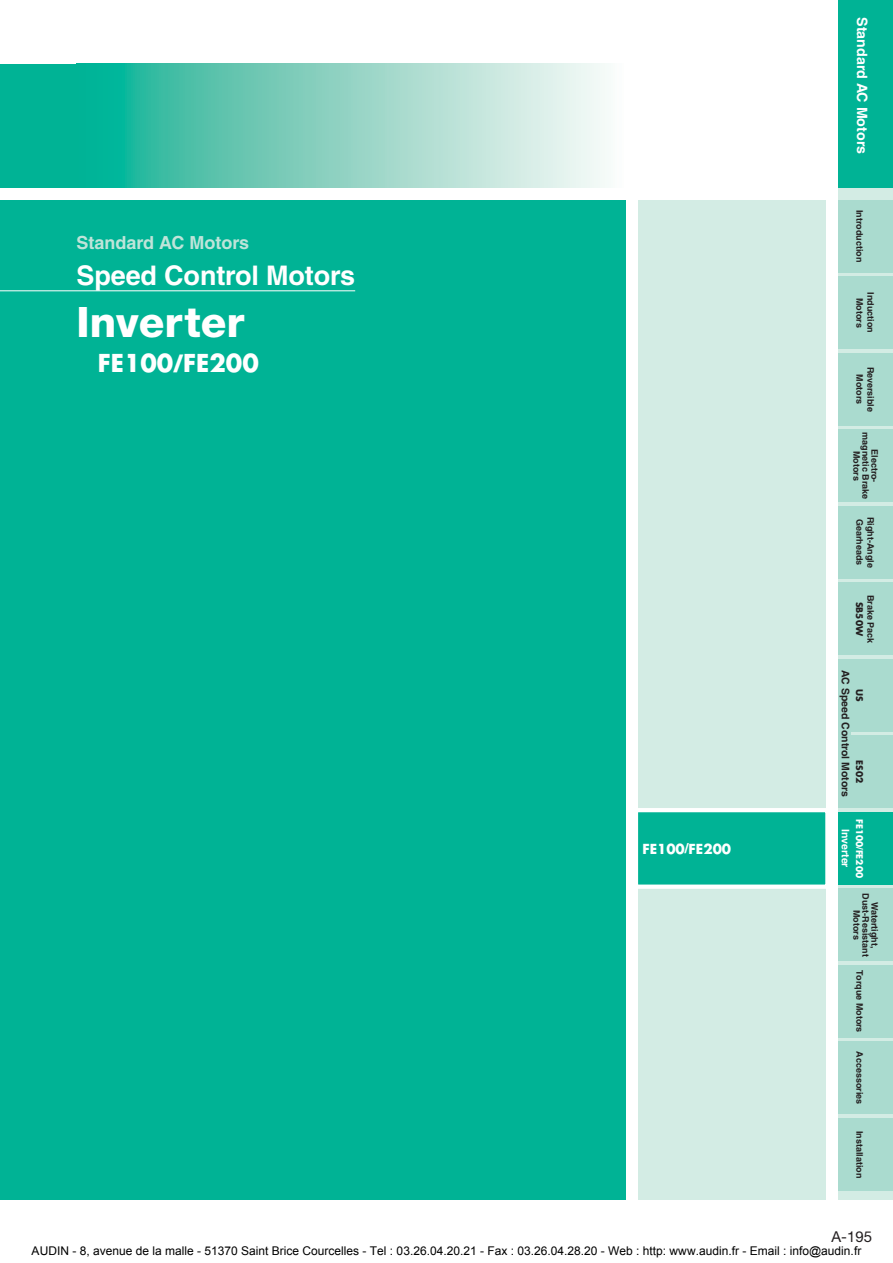
<style>
.page{position:relative;width:893px;height:1263px;background:#fff}
.page>*{position:absolute;margin:0;border:0;box-sizing:border-box;transform-origin:0 0}
.t1{font:800 42px "Helvetica Neue";color:#fff}
.t2{font:700 27px "Helvetica";letter-spacing:-.005em;color:#fff}
.t3{font:700 24px "Futura";color:#fff}
.t4{font:700 18px "Helvetica";color:#bfe4d9}
.t5{font:15px "Helvetica Neue";color:#231f20}
.t6{font:700 14.25px "Helvetica";color:#fff}
.t7{font:700 13.5px "Futura";color:#fff}
.t8{font:12px "Arial";color:#000}
.t9{font:700 10.5px "Helvetica";color:#231f20}
.t10{font:700 10.5px "Helvetica";color:#fff}
.t11{font:700 9px/9px "Helvetica";color:#231f20;text-align:center}
.t12{font:700 9px "Futura";color:#231f20}
.t13{font:700 9px "Futura";color:#fff}
.s1{font-family:"Helvetica Neue";font-weight:800}
.s2{font-family:"Helvetica"}
</style>
<div class="page">
<div style="left:838px;top:0;width:54px;height:1199px;background:#d3ece4"></div>
<div style="left:838px;top:0;width:54px;height:187px;background:#00b395"></div>
<div style="left:838px;top:200px;width:54px;height:72px;background:#aadbcf"></div>
<div style="left:838px;top:276px;width:54px;height:73px;background:#aadbcf"></div>
<div style="left:838px;top:353px;width:54px;height:72px;background:#aadbcf"></div>
<div style="left:838px;top:430px;width:54px;height:72px;background:#aadbcf"></div>
<div style="left:838px;top:506px;width:54px;height:72px;background:#aadbcf"></div>
<div style="left:838px;top:583px;width:54px;height:72px;background:#aadbcf"></div>
<div style="left:838px;top:659px;width:54px;height:72px;background:#aadbcf"></div>
<div style="left:838px;top:736px;width:54px;height:72px;background:#aadbcf"></div>
<div style="left:838px;top:812px;width:54px;height:72px;background:#00b395"></div>
<div style="left:838px;top:889px;width:54px;height:72px;background:#aadbcf"></div>
<div style="left:838px;top:965px;width:54px;height:73px;background:#aadbcf"></div>
<div style="left:838px;top:1042px;width:54px;height:72px;background:#aadbcf"></div>
<div style="left:838px;top:1118px;width:54px;height:73px;background:#aadbcf"></div>
<div style="left:838px;top:659px;width:12px;height:149px;background:#aadbcf"></div>
<div style="left:0;top:64px;width:81px;height:123px;background:#00b395"></div>
<div style="left:638px;top:200px;width:187px;height:999px;background:#d3ece4"></div>
<div style="left:0;top:200px;width:625px;height:999px;background:#00b395"></div>
<svg style="left:81px;top:64px;width:524px;height:123px;background:#88d3c3"></svg>
<hr style="left:0;top:290px;width:355px;height:1px;background:#fff">
<svg style="left:638px;top:806px;width:188px;height:85px;background:#24bda3"></svg>
<h3 class="t4" style="left:76px;top:236px;width:174px">Standard AC Motors</h3>
<h2 class="t2" style="left:76px;top:265px;width:280px">Speed Control Motors</h2>
<h1 class="t1" style="left:76px;top:307px;width:169px">Inverter</h1>
<h3 class="t3" style="left:98px;top:354px;width:162px">FE100<span class="s1">/</span>FE200</h3>
<h3 class="t7" style="left:642px;top:843px;width:90px">FE100<span class="s2">/</span>FE200</h3>
<h3 class="t6" style="left:867px;top:17px;width:138px;rotate:90deg">Standard AC Motors</h3>
<p class="t11" style="left:863px;top:210px;width:54px;rotate:90deg">Intro duction</p>
<p class="t11" style="left:875px;top:292px;width:42px;line-height:11.2px;rotate:90deg">Induction<br>Motors</p>
<p class="t11" style="left:875px;top:367px;width:47px;line-height:11.2px;rotate:90deg">Reversible<br>Motors</p>
<p class="t11" style="left:878px;top:432px;width:68px;rotate:90deg">Electro&shy;magnetic Brake<br>Motors</p>
<p class="t11" style="left:863px;top:519px;width:48px;rotate:90deg">Gearheads</p>
<p class="t11" style="left:874px;top:517px;width:52px;rotate:90deg">Right-Angle</p>
<p class="t11" style="left:874px;top:595px;width:50px;rotate:90deg">Brake Pack</p>
<p class="t12" style="left:862px;top:602px;width:36px;rotate:90deg">SB50W</p>
<p class="t9" style="left:849px;top:670px;width:128px;rotate:90deg">AC Speed Control Motors</p>
<p class="t10" style="left:849px;top:829px;width:40px;rotate:90deg">Inverter</p>
<p class="t12" style="left:862px;top:689px;width:14px;rotate:90deg">US</p>
<p class="t12" style="left:862px;top:760px;width:24px;rotate:90deg">ES02</p>
<p class="t13" style="left:862px;top:819px;width:61px;rotate:90deg">FE100<span class="s2">/</span>FE200</p>
<p class="t11" style="left:878px;top:893px;width:65px;rotate:90deg">Watertight,<br>Dust-Resistant<br>Motors</p>
<p class="t11" style="left:863px;top:970px;width:63px;rotate:90deg">Torque Motors</p>
<p class="t11" style="left:863px;top:1051px;width:55px;rotate:90deg">Accessories</p>
<p class="t11" style="left:863px;top:1131px;width:49px;rotate:90deg">Installation</p>
<h3 class="t5" style="left:831px;top:1231px;width:42px">A-195</h3>
<h3 class="t8" style="left:32px;top:1243px;width:831px">AUDIN - 8, avenue de la malle - 51370 Saint Brice Courcelles - Tel : 03.26.04.20.21 - Fax : 03.26.04.28.20 - Web : http: www.audin.fr - Email : info@audin.fr</h3>
</div>
